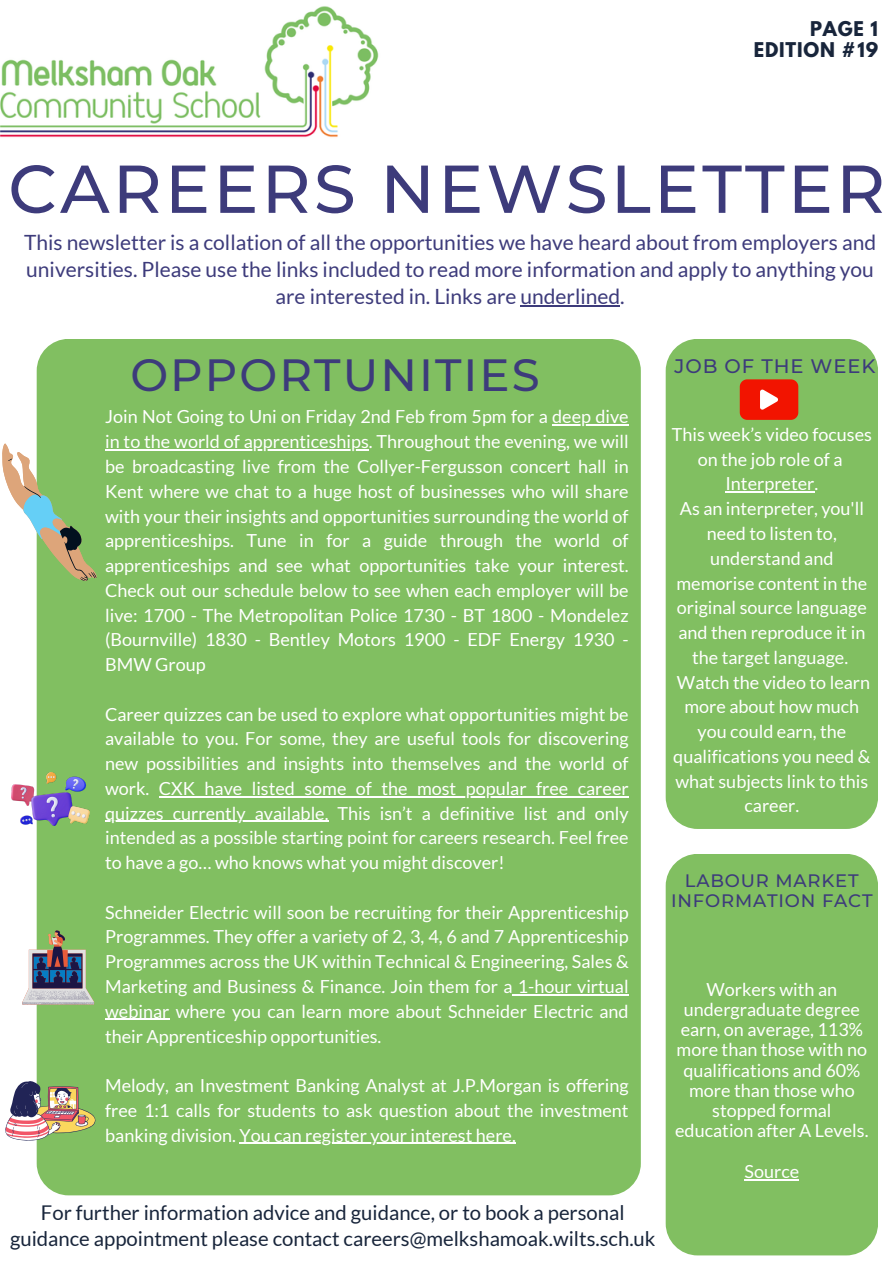
<style>
.page{position:relative;width:893px;height:1264px;background:#fff}
.page>*{position:absolute;margin:0;border:0;box-sizing:border-box;transform-origin:0 0}
.t1{font:500 67.5px "Montserrat";letter-spacing:.045em;color:#3d3b7b}
.t2{font:500 45px "Montserrat";letter-spacing:.045em;color:#3d3b7b}
.t3{font:21px/27px "Lato";color:#3d3b7b;text-align:center}
.t4{font:20.25px/25.8px "Lato";color:#18253b;text-align:center}
.t5{font:500 19.5px "Montserrat";letter-spacing:.045em;color:#3d3b7b}
.t6{font:18px/24.8px "Lato";color:#fff;text-align:center}
.t7{font:500 18px/20.2px "Montserrat";letter-spacing:.045em;color:#3d3b7b;text-align:center}
.t8{font:700 18px/20.2px "League Spartan";letter-spacing:.045em;color:#18253b;text-align:right}
</style>
<div class="page">
<div style="left:37px;top:339px;width:603px;height:856px;background:#81bf61;border-radius:32px"></div>
<div style="left:665px;top:339px;width:213px;height:490px;background:#81bf61;border-radius:32px"></div>
<div style="left:665px;top:853px;width:213px;height:402px;background:#81bf61;border-radius:32px"></div>
<img style="left:0;top:6px;width:379px;height:132px">
<hr style="left:520px;top:305px;width:100px;height:1px;background:#3d3b7b">
<svg style="left:739px;top:379px;width:59px;height:41px;background:#ee311c"></svg>
<svg style="left:2px;top:443px;width:95px;height:138px"></svg>
<img style="left:12px;top:772px;width:77px;height:53px">
<svg style="left:22px;top:930px;width:72px;height:74px"></svg>
<hr style="left:552px;top:424px;width:76px;height:2px;background:#fff">
<hr style="left:105px;top:449px;width:264px;height:1px;background:#fff">
<hr style="left:159px;top:796px;width:469px;height:1px;background:#fff">
<hr style="left:105px;top:820px;width:223px;height:2px;background:#fff">
<hr style="left:512px;top:994px;width:116px;height:1px;background:#fff">
<hr style="left:105px;top:1018px;width:64px;height:2px;background:#fff">
<hr style="left:239px;top:1142px;width:277px;height:1px;background:#fff">
<img style="left:5px;top:1081px;width:90px;height:59px">
<hr style="left:744px;top:1178px;width:55px;height:2px;background:#fff">
<hr style="left:725px;top:491px;width:89px;height:1px;background:#fff">
<p class="t8" style="left:753px;top:21px;width:126px">PAGE 1<br>EDITION #19</p>
<h1 class="t1" style="left:8px;top:147px;width:878px">CAREERS NEWSLETTER</h1>
<h5 class="t3" style="left:24px;top:228px;width:853px">This newsletter is a collation of all the opportunities we have heard about from employers and universities. Please use the links included to read more information and apply to anything you are interested in. Links are underlined.</h5>
<h4 class="t2" style="left:130px;top:347px;width:411px">OPPORTUNITIES</h4>
<p class="t6" style="left:105px;top:404px;width:525px">Join Not Going to Uni on Friday 2nd Feb from 5pm for a deep dive</p>
<h2 class="t6" style="left:105px;top:429px;width:525px;text-align:justify">in to the world of apprenticeships. Throughout the evening, we will be broadcasting live from the Collyer-Fergusson concert hall in Kent where we chat to a huge host of businesses who will share with your their insights and opportunities surrounding the world of apprenticeships. Tune in for a guide through the world of apprenticeships and see what opportunities take your interest.<br>Check out our schedule below to see when each employer will be live: 1700 - The Metropolitan Police 1730 - BT 1800 - Mondelez (Bournville) 1830 - Bentley Motors 1900 - EDF Energy 1930 - BMW Group</h2>
<h2 class="t6" style="left:105px;top:701px;width:525px;text-align:left">Career quizzes can be used to explore what opportunities might be available to you. For some, they are useful tools for discovering</h2>
<h3 class="t6" style="left:105px;top:750px;width:525px;text-align:left">new possibilities and insights into themselves and the world of work.</h3>
<p class="t6" style="left:159px;top:775px;width:471px">CXK have listed some of the most popular free career</p>
<p class="t6" style="left:105px;top:800px;width:525px;text-align:justify">quizzes currently available. This isn’t a definitive list and only intended as a possible starting point for careers research. Feel free to have a go… who knows what you might discover!</p>
<p class="t6" style="left:105px;top:899px;width:525px;text-align:justify">Schneider Electric will soon be recruiting for their Apprenticeship Programmes. They offer a variety of 2, 3, 4, 6 and 7 Apprenticeship Programmes across the UK within Technical &amp; Engineering, Sales &amp; Marketing and Business &amp; Finance. Join them for a 1-hour virtual</p>
<p class="t6" style="left:105px;top:998px;width:525px;text-align:left">webinar where you can learn more about Schneider Electric and their Apprenticeship opportunities.</p>
<p class="t6" style="left:105px;top:1072px;width:525px;text-align:justify">Melody, an Investment Banking Analyst at J.P.Morgan is offering free 1:1 calls for students to ask question about the investment banking division. You can register your interest here.</p>
<p class="t4" style="left:10px;top:1198px;width:647px">For further information advice and guidance, or to book a personal guidance appointment please contact careers@melkshamoak.wilts.sch.uk</p>
<p class="t5" style="left:674px;top:354px;width:202px">JOB OF THE WEEK</p>
<h5 class="t6" style="left:671px;top:421px;width:202px">This week’s video focuses on the job role of a</h5>
<p class="t6" style="left:679px;top:471px;width:186px">Interpreter.<br>As an interpreter, you'll need to listen to,</p>
<p class="t6" style="left:676px;top:545px;width:195px">understand and memorise content in the original source language and then reproduce it in the target language.<br>Watch the video to learn</p>
<h4 class="t6" style="left:673px;top:694px;width:199px">more about how much you could earn, the qualifications you need &amp; what subjects link to this career.</h4>
<p class="t7" style="left:671px;top:870px;width:203px">LABOUR MARKET<br>INFORMATION FACT</p>
<p class="t6" style="left:675px;top:978px;width:195px;line-height:20.2px">Workers with an undergraduate degree earn, on average, 113% more than those with no qualifications and 60% more than those who stopped formal education after A Levels.</p>
<p class="t6" style="left:744px;top:1158px;width:56px">Source</p>
</div>
